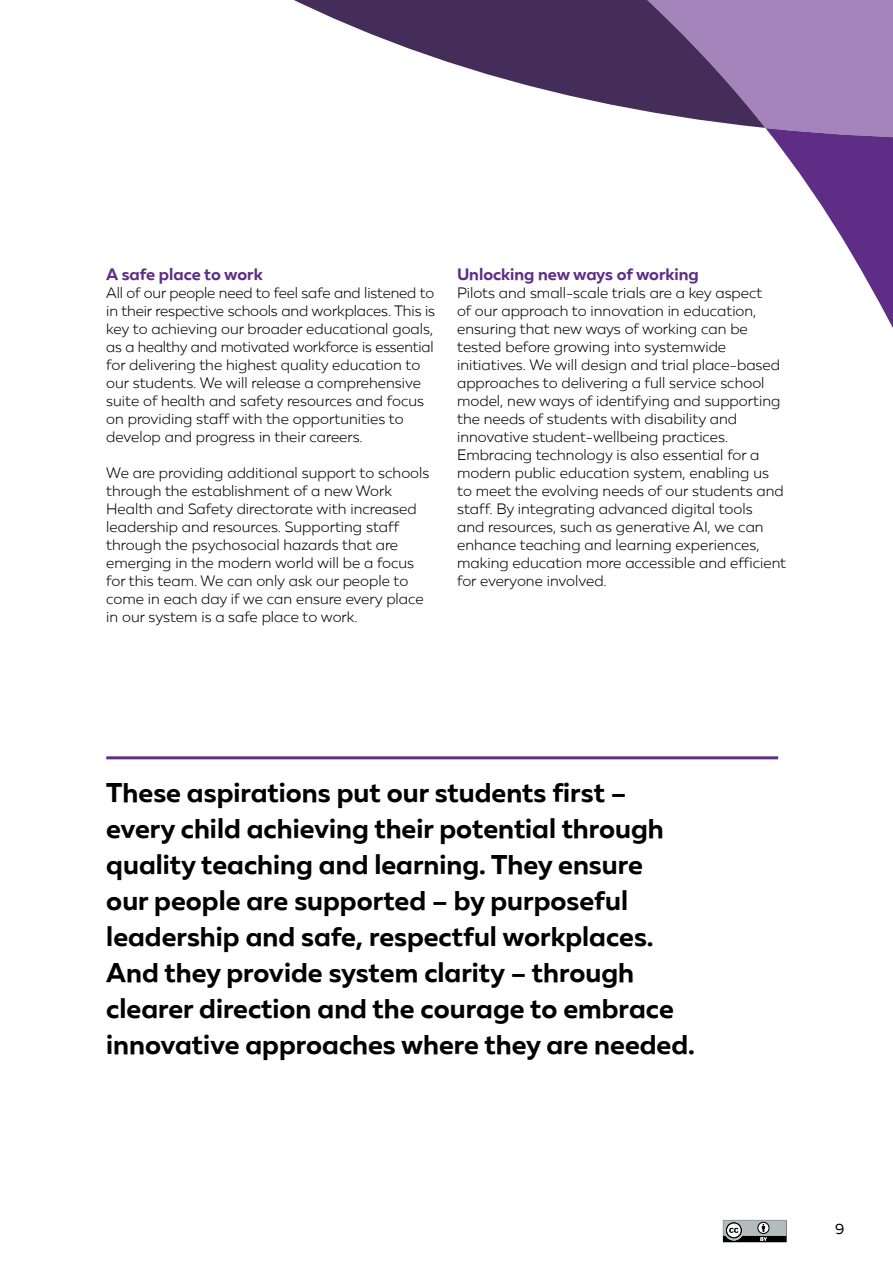
<style>
.page{position:relative;width:893px;height:1263px;background:#fff}
.page>*{position:absolute;margin:0;border:0;box-sizing:border-box;transform-origin:0 0}
.Pillars__Section{font:700 27px/36px "Muller DOE";color:#000}
.Heading_3{font:700 16.5px "Muller DOE";color:#5e2e86}
.Body_Copy{font:300 15px/18px "Muller DOE";color:#000}
.t1{font:15px "Muller DOE";color:#000}
</style>
<div class="page">
<hr style="left:106px;top:756px;width:672px;height:3px;background:#5e2e86">
<div style="left:765px;top:0;width:128px;height:97px;background:#a584bc"></div>
<svg style="left:294px;top:0;width:471px;height:128px"></svg>
<svg style="left:765px;top:97px;width:128px;height:231px"></svg>
<svg style="left:723px;top:1220px;width:64px;height:22px"></svg>
<h3 class="Heading_3" style="left:106px;top:264px;width:158px">A safe place to work</h3>
<p class="Body_Copy" style="left:106px;top:283px;width:330px">All of our people need to feel safe and listened to in their respective schools and workplaces. This is key to achieving our broader educational goals, as a healthy and motivated workforce is essential for delivering the highest quality education to our students. We will release a comprehensive suite of health and safety resources and focus on providing staff with the opportunities to develop and progress in their careers.</p>
<p class="Body_Copy" style="left:106px;top:463px;width:325px">We are providing additional support to schools through the establishment of a new Work Health and Safety directorate with increased leadership and resources. Supporting staff through the psychosocial hazards that are emerging in the modern world will be a focus for this team. We can only ask our people to come in each day if we can ensure every place in our system is a safe place to work.</p>
<h3 class="Heading_3" style="left:457px;top:264px;width:243px">Unlocking new ways of working</h3>
<p class="Body_Copy" style="left:457px;top:283px;width:331px">Pilots and small‑scale trials are a key aspect<br>of our approach to innovation in education, ensuring that new ways of working can be tested before growing into systemwide initiatives. We will design and trial place‑based approaches to delivering a full service school model, new ways of identifying and supporting the needs of students with disability and innovative student‑wellbeing practices.<br>Embracing technology is also essential for a modern public education system, enabling us to meet the evolving needs of our students and staff. By integrating advanced digital tools<br>and resources, such as generative AI, we can enhance teaching and learning experiences, making education more accessible and efficient for everyone involved.</p>
<p class="Pillars__Section" style="left:106px;top:774px;width:590px">These aspirations put our students first – every child achieving their potential through quality teaching and learning. They ensure<br>our people are supported – by purposeful leadership and safe, respectful workplaces.<br>And they provide system clarity – through clearer direction and the courage to embrace innovative approaches where they are needed.</p>
<p class="t1" style="left:835px;top:1219px;width:11px">9</p>
</div>
